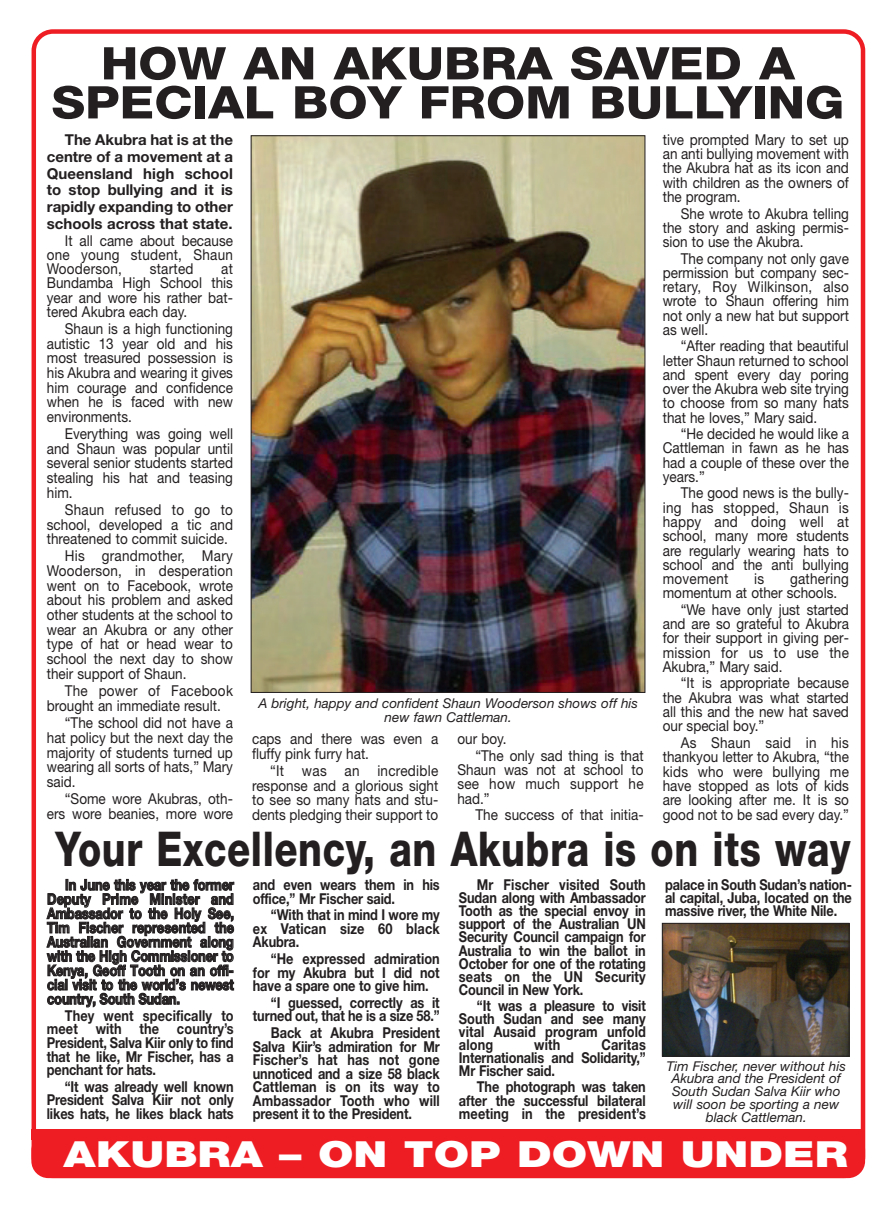
<style>
.page{position:relative;width:894px;height:1207px;background:#fff}
.page>*{position:absolute;margin:0;border:0;box-sizing:border-box;transform-origin:0 0}
.t1{font:800 48px "Helvetica Neue";letter-spacing:.015em;color:#231f20;scale:.79 1}
.t2{font:800 45px/39px "Helvetica Neue";color:#231f20;text-align:center;scale:1.12 1}
.t3{font:900 36px "Helvetica Neue";color:#fff;scale:1.24 1}
.t4{font:15px/14.2px "Helvetica Neue";color:#231f20;text-align:justify;scale:.9 1}
.t5{font:700 15px/13.5px "Helvetica Neue";letter-spacing:-.01em;color:#231f20;text-align:justify;scale:.85 1}
.t6{font:700 15px/16.8px "Helvetica Neue";letter-spacing:-.01em;color:#231f20;text-align:right}
.t7{font:15px/14.2px "Helvetica Neue";letter-spacing:.02em;color:#231f20;scale:.9 1}
.t8{font:italic 13.5px/12.8px "Helvetica Neue";color:#231f20;text-align:center}
.s1{font-weight:400}
</style>
<div class="page">
<img style="left:31px;top:29px;width:835px;height:1150px">
<p class="t2" style="left:51px;top:48px;width:709px">HOW AN AKUBRA SAVED A<br>SPECIAL BOY FROM BULLYING</p>
<p class="t6" style="left:47px;top:132px;width:188px">The Akubra hat is at the centre of a movement at a<br>Queensland high school to stop bullying and it is rapidly expanding to other schools across that state.<br><span class="s1">It all came about because</span></p>
<p class="t7" style="left:47px;top:249px;width:208px">one young student, Shaun<br>Wooderson,</p>
<p class="t4" style="left:662px;top:134px;width:208px">tive prompted Mary to set up an anti bullying movement with the Akubra hat as its icon and with children as the owners of the program.</p>
<p class="t4" style="left:662px;top:207px;width:208px;text-indent:18px">She wrote to Akubra telling the story and asking permis&shy;sion to use the Akubra.</p>
<p class="t4" style="left:662px;top:252px;width:208px;text-indent:18px">The company not only gave permission but company sec&shy;retary, Roy Wilkinson, also wrote to Shaun offering him not only a new hat but support as well.</p>
<p class="t4" style="left:662px;top:340px;width:208px;text-indent:18px">“After reading that beautiful letter Shaun returned to school and spent every day poring over the Akubra web site trying to choose from so many hats that he loves,” Mary said.</p>
<p class="t4" style="left:662px;top:428px;width:208px;text-indent:18px">“He decided he would like a Cattleman in fawn as he has had a couple of these over the years.”</p>
<p class="t4" style="left:662px;top:487px;width:208px;text-indent:18px">The good news is the bully&shy;ing has stopped, Shaun is happy and doing well at school, many more students are regularly wearing hats to school and the anti bullying movement</p>
<p class="t7" style="left:150px;top:263px;width:50px">started</p>
<p class="t4" style="left:47px;top:263px;width:208px;text-indent:174px">at Bundamba High School this year and wore his rather bat&shy;tered Akubra each day.</p>
<p class="t4" style="left:47px;top:322px;width:208px;line-height:14.7px;text-indent:18px">Shaun is a high functioning autistic 13 year old and his most treasured possession is his Akubra and wearing it gives him courage and confidence when he is faced with new environments.</p>
<p class="t4" style="left:47px;top:427px;width:208px;line-height:14.7px;text-indent:18px">Everything was going well and Shaun was popular until several senior students started stealing his hat and teasing him.</p>
<p class="t4" style="left:47px;top:503px;width:208px;line-height:14.7px;text-indent:18px">Shaun refused to go to school, developed a tic and threatened to commit suicide.</p>
<p class="t4" style="left:47px;top:550px;width:208px;line-height:14.7px;text-indent:18px">His grandmother, Mary Wooderson, in desperation went on to Facebook, wrote about his problem and asked other students at the school to wear an Akubra or any other type of hat or head wear to school the next day to show their support of Shaun.</p>
<p class="t4" style="left:47px;top:684px;width:208px;line-height:14.9px;text-indent:18px">The power of Facebook brought an immediate result.</p>
<p class="t4" style="left:47px;top:716px;width:208px;line-height:14.9px;text-indent:18px">“The school did not have a hat policy but the next day the majority of students turned up wearing all sorts of hats,” Mary said.</p>
<p class="t4" style="left:47px;top:793px;width:208px;line-height:14.9px;text-align:right">“Some wore Akubras, oth&shy;ers wore beanies, more wore</p>
<p class="t4" style="left:662px;top:573px;width:208px;text-indent:127px">gathering momentum at other schools.</p>
<p class="t4" style="left:662px;top:603px;width:208px;text-indent:18px">“We have only just started and are so grateful to Akubra for their support in giving per&shy;mission for us to use the Akubra,” Mary said.</p>
<p class="t4" style="left:662px;top:677px;width:208px;text-indent:18px">“It is appropriate because the Akubra was what started all this and the new hat saved our special boy.”</p>
<p class="t4" style="left:662px;top:736px;width:208px;text-indent:18px">As Shaun said in his thankyou letter to Akubra, “the kids who were bullying me have stopped as lots of kids are looking after me. It is so good not to be sad every day.”</p>
<p class="t4" style="left:754px;top:573px;width:13px">is</p>
<p class="t8" style="left:258px;top:698px;width:381px;line-height:13.5px">A bright, happy and confident Shaun Wooderson shows off his new fawn Cattleman.</p>
<p class="t4" style="left:252px;top:732px;width:208px;line-height:14.9px">caps and there was even a fluffy pink furry hat.</p>
<p class="t4" style="left:252px;top:764px;width:208px;text-indent:18px">“It was an incredible response and a glorious sight to see so many hats and stu&shy;dents pledging their support to</p>
<p class="t4" style="left:475px;top:732px;width:188px;line-height:16.5px;text-indent:-18px">our boy.<br>“The only sad thing is that</p>
<p class="t4" style="left:457px;top:764px;width:208px">Shaun was not at school to see how much support he had.”</p>
<p class="t4" style="left:475px;top:809px;width:188px">The success of that initia-</p>
<p class="t1" style="left:56px;top:831px;width:1007px">Your Excellency, an Akubra is on its way</p>
<p class="t5" style="left:47px;top:878px;width:221px;line-height:14.2px;text-indent:18px">In June this year the former Deputy Prime Minister and Ambassador to the Holy See, Tim Fischer represented the Australian Government along with the High Commissioner to Kenya, Geoff Tooth on an offi&shy;cial visit to the world’s newest country, South Sudan.</p>
<p class="t5" style="left:47px;top:1010px;width:221px;text-indent:18px">They went specifically to meet with the country’s President, Salva Kiir only to find that he like, Mr Fischer, has a penchant for hats.</p>
<p class="t5" style="left:47px;top:1080px;width:221px;text-indent:18px">“It was already well known President Salva Kiir not only likes hats, he likes black hats</p>
<p class="t5" style="left:665px;top:879px;width:221px;line-height:13px">palace in South Sudan’s nation&shy;al capital, Juba, located on the massive river, the White Nile.</p>
<p class="t5" style="left:459px;top:879px;width:221px;line-height:13px;text-indent:18px">Mr Fischer visited South Sudan along with Ambassador Tooth as the special envoy in support of the Australian UN Security Council campaign for Australia to win the ballot in October for one of the rotating seats on the UN Security Council in New York.</p>
<p class="t5" style="left:459px;top:1000px;width:221px;line-height:13px;text-indent:18px">“It was a pleasure to visit South Sudan and see many vital Ausaid program unfold along</p>
<p class="t5" style="left:253px;top:879px;width:221px">and even wears them in his office,” Mr Fischer said.</p>
<p class="t5" style="left:253px;top:909px;width:221px;text-indent:18px">“With that in mind I wore my ex Vatican size 60 black Akubra.</p>
<p class="t5" style="left:253px;top:953px;width:221px;text-indent:18px">“He expressed admiration for my Akubra but I did not have a spare one to give him.</p>
<p class="t5" style="left:253px;top:996px;width:221px;text-align:right">“I guessed, correctly as it turned out, that he is a size 58.”</p>
<p class="t5" style="left:253px;top:1027px;width:221px;text-indent:18px">Back at Akubra President Salva Kiir’s admiration for Mr Fischer’s hat has not gone unnoticed and a size 58 black Cattleman is on its way to Ambassador Tooth who will present it to the President.</p>
<p class="t5" style="left:459px;top:1039px;width:221px;line-height:13px;text-indent:142px">Caritas Internationalis and Solidarity,” Mr Fischer said.</p>
<p class="t5" style="left:459px;top:1081px;width:221px;line-height:13px;text-indent:18px">The photograph was taken after the successful bilateral meeting in the president’s</p>
<p class="t5" style="left:534px;top:1039px;width:32px">with</p>
<p class="t8" style="left:666px;top:1060px;width:181px">Tim Fischer, never without his<br>Akubra and the President of<br>South Sudan Salva Kiir who will soon be sporting a new black Cattleman.</p>
<p class="t3" style="left:64px;top:1140px;width:634px">AKUBRA – ON TOP DOWN UNDER</p>
</div>
